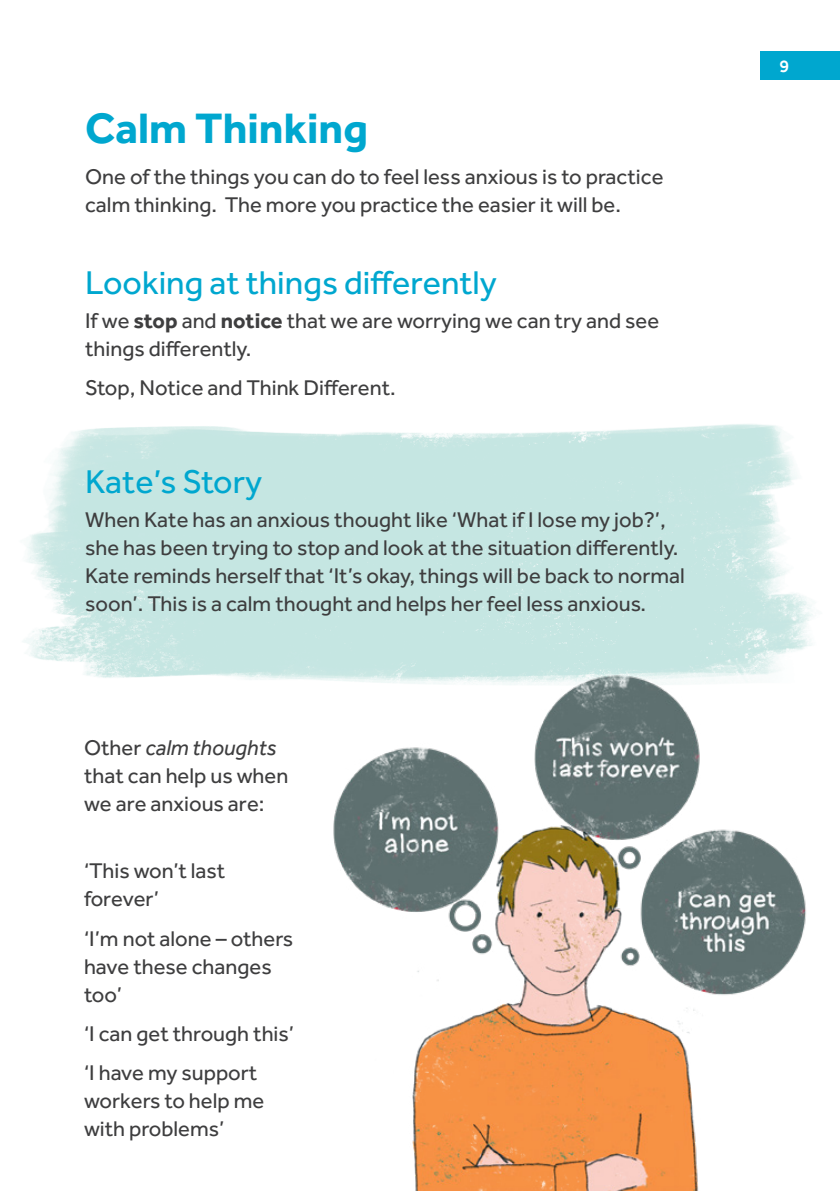
<style>
.page{position:relative;width:840px;height:1191px;background:#fff}
.page>*{position:absolute;margin:0;border:0;box-sizing:border-box;transform-origin:0 0}
.Headings{font:700 44px "Effra";color:#00a7cf}
.Lead_in{font:34px "Effra";color:#00a7cf}
.body{font:22px/28px "Effra";color:#3e3e3f}
.t1{font:500 18px "Effra";color:#fff}
.s1{font-weight:700}
.s2{font-style:italic}
</style>
<div class="page">
<img style="left:23px;top:424px;width:774px;height:256px">
<img style="left:303px;top:584px;width:510px;height:607px">
<div style="left:760px;top:51px;width:79px;height:28px;background:#00a7cf"></div>
<p class="Headings" style="left:85px;top:101px;width:284px">Calm Thinking</p>
<p class="body" style="left:85px;top:162px;width:579px">One of the things you can do to feel less anxious is to practice calm thinking. The more you practice the easier it will be.</p>
<p class="Lead_in" style="left:85px;top:263px;width:413px">Looking at things differently</p>
<p class="body" style="left:85px;top:306px;width:575px">If we <span class="s1">stop</span> and <span class="s1">notice</span> that we are worrying we can try and see things differently.</p>
<p class="body" style="left:85px;top:373px;width:312px">Stop, Notice and Think Different.</p>
<p class="Lead_in" style="left:85px;top:462px;width:178px">Kate’s Story</p>
<p class="body" style="left:85px;top:505px;width:601px">When Kate has an anxious thought like ‘What if I lose my job?’, she has been trying to stop and look at the situation differently.<br>Kate reminds herself that ‘It’s okay, things will be back to normal soon’. This is a calm thought and helps her feel less anxious.</p>
<p class="body" style="left:84px;top:733px;width:206px">Other <span class="s2">calm thoughts </span>that can help us when we are anxious are:</p>
<p class="body" style="left:84px;top:856px;width:143px">‘This won’t last forever’</p>
<p class="body" style="left:84px;top:924px;width:211px">‘I’m not alone – others have these changes too’</p>
<p class="body" style="left:84px;top:1019px;width:211px">‘I can get through this’</p>
<p class="body" style="left:84px;top:1058px;width:182px">‘I have my support workers to help me with problems’</p>
<p class="t1" style="left:779px;top:55px;width:11px">9</p>
</div>
